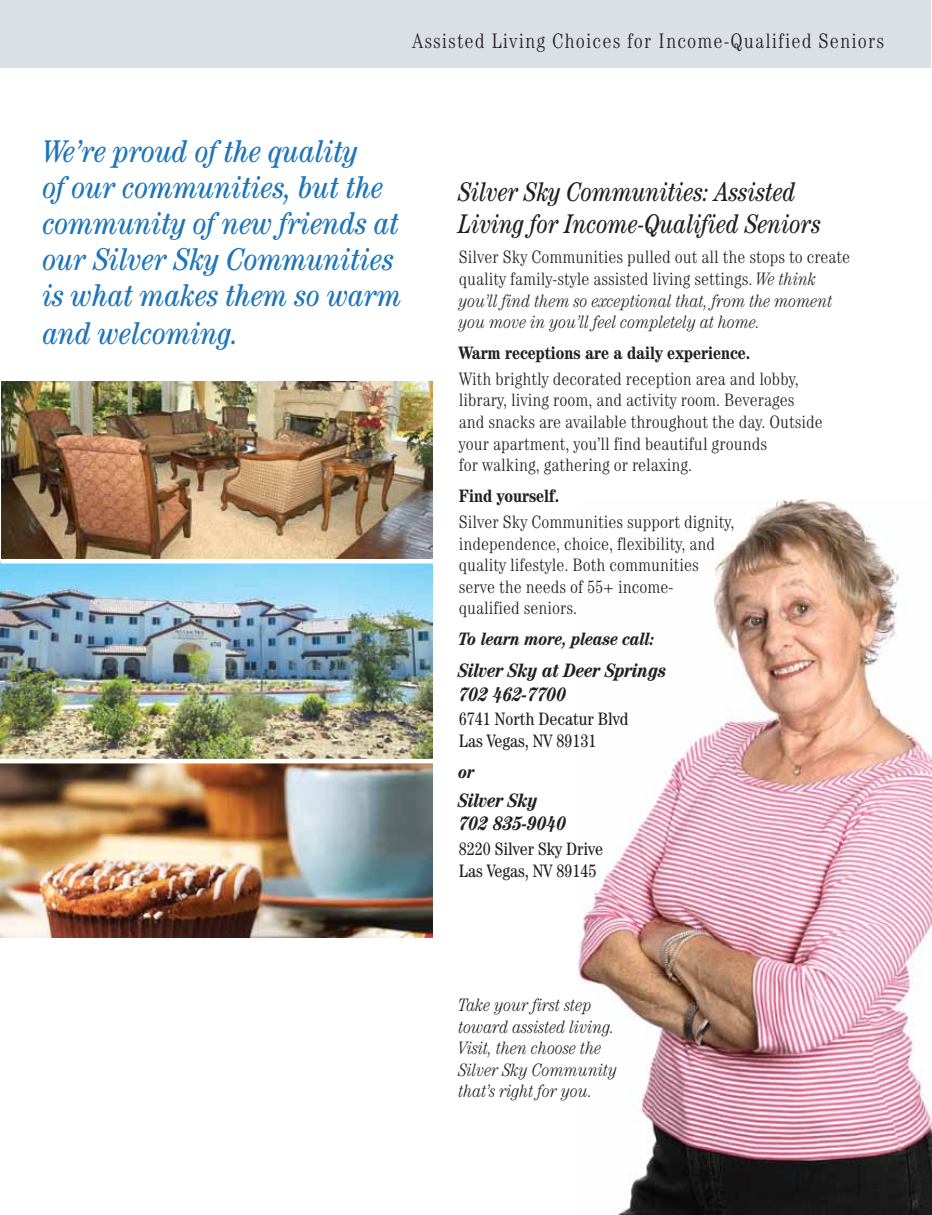
<style>
.page{position:relative;width:932px;height:1215px;background:#fff}
.page>*{position:absolute;margin:0;border:0;box-sizing:border-box;transform-origin:0 0}
.t1{font:italic condensed 31.5px/36.3px "Century";color:#1c75bc}
.t2{font:italic condensed 27px/31.5px "Century";color:#231f20;scale:.95 1}
.t3{font:300 condensed 21px "Century";letter-spacing:.05em;color:#231f20}
.t4{font:italic 700 condensed 19.5px/23.4px "Century";color:#231f20}
.t5{font:300 condensed 18px/21.6px "Century";color:#231f20}
.t6{font:italic 300 condensed 18px/21.6px "Century";color:#231f20}
.t7{font:condensed 18px/21.6px "Century";color:#231f20}
.t8{font:700 condensed 18px "Century";color:#231f20}
.t9{font:italic 700 condensed 18px "Century";color:#231f20}
.s1{font-style:italic}
</style>
<div class="page">
<img style="left:1px;top:763px;width:431px;height:175px">
<img style="left:1px;top:382px;width:432px;height:377px">
<img style="left:577px;top:500px;width:354px;height:714px">
<hr style="left:0;top:67px;width:1px;height:1147px;background:#eae7e2">
<div style="left:1px;top:559px;width:435px;height:5px;background:#fff"></div>
<hr style="left:0;top:759px;width:442px;height:4px;background:#fff">
<div style="left:0;top:0;width:931px;height:67px;background:#dbe0e7"></div>
<p class="t3" style="left:412px;top:28px;width:473px">Assisted Living Choices for Income-Qualified Seniors</p>
<h1 class="t1" style="left:43px;top:133px;width:360px">We’re proud of the quality<br>of our communities, but the community of new friends at our Silver Sky Communities is what makes them so warm and welcoming.</h1>
<h2 class="t2" style="left:459px;top:176px;width:383px">Silver Sky Communities: Assisted<br>Living for Income-Qualified Seniors</h2>
<p class="t5" style="left:459px;top:246px;width:393px">Silver Sky Communities pulled out all the stops to create quality family-style assisted living settings. <span class="s1">We think you’ll find them so exceptional that, from the moment you move in you’ll feel completely at home.</span></p>
<p class="t8" style="left:459px;top:342px;width:293px">Warm receptions are a daily experience.</p>
<p class="t5" style="left:459px;top:368px;width:365px">With brightly decorated reception area and lobby, library, living room, and activity room. Beverages and snacks are available throughout the day. Outside your apartment, you’ll find beautiful grounds<br>for walking, gathering or relaxing.</p>
<p class="t8" style="left:459px;top:485px;width:102px">Find yourself.</p>
<p class="t5" style="left:459px;top:511px;width:277px">Silver Sky Communities support dignity, independence, choice, flexibility, and quality lifestyle. Both communities serve the needs of 55+ income&shy;qualified seniors.</p>
<p class="t9" style="left:459px;top:628px;width:197px">To learn more, please call:</p>
<p class="t4" style="left:459px;top:659px;width:209px">Silver Sky at Deer Springs<br>702 462-7700</p>
<p class="t7" style="left:459px;top:708px;width:171px">6741 North Decatur Blvd<br>Las Vegas, NV 89131</p>
<p class="t9" style="left:459px;top:761px;width:18px">or</p>
<p class="t4" style="left:459px;top:788px;width:109px">Silver Sky<br>702 835-9040</p>
<p class="t7" style="left:459px;top:838px;width:146px">8220 Silver Sky Drive<br>Las Vegas, NV 89145</p>
<p class="t6" style="left:459px;top:994px;width:160px">Take your first step toward assisted living.<br>Visit, then choose the<br>Silver Sky Community that’s right for you.</p>
</div>
